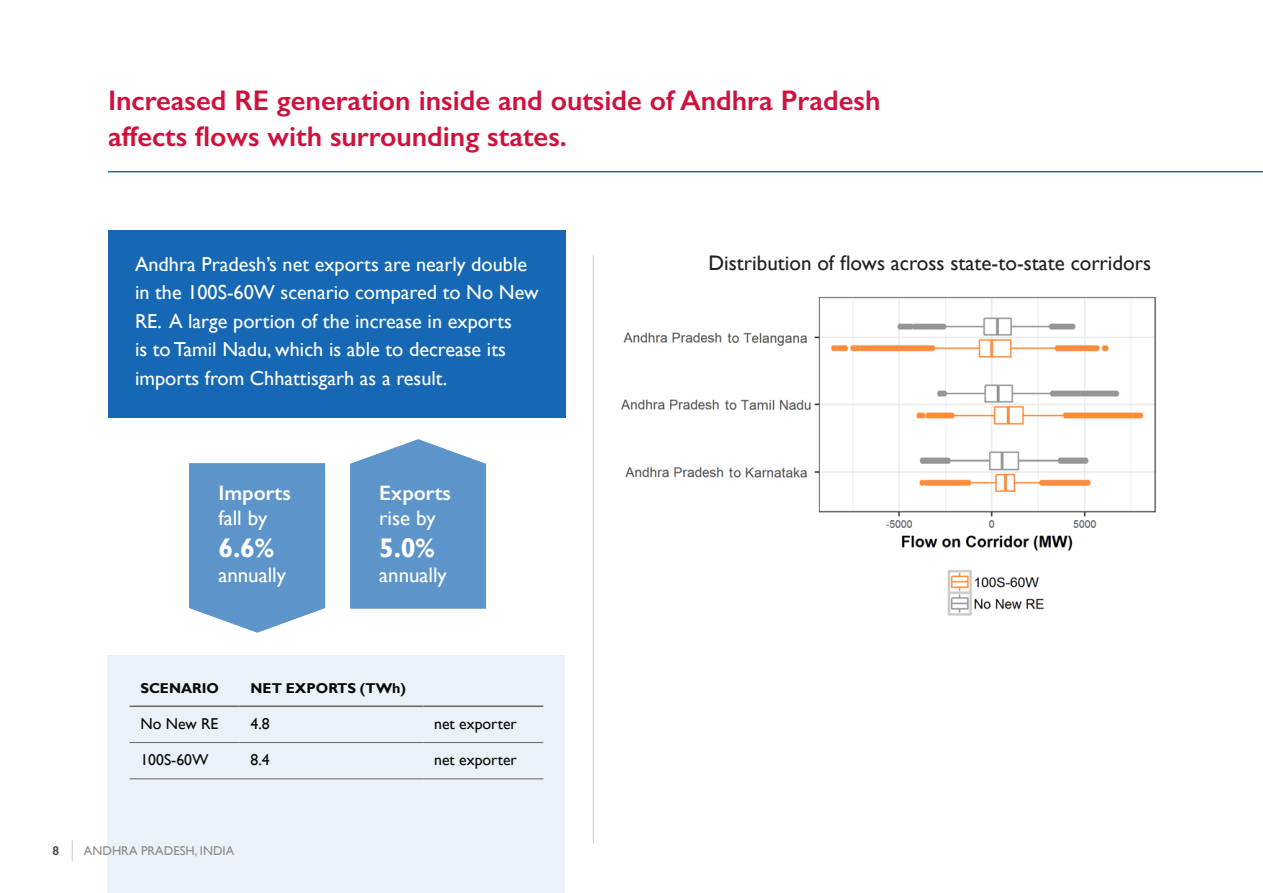
<style>
.page{position:relative;width:1263px;height:893px;background:#fff}
.page>*{position:absolute;margin:0;border:0;box-sizing:border-box;transform-origin:0 0}
.t1{font:600 28.5px/36px "Gill Sans";color:#cd123d}
.arrow_callouts{font:700 27px "Gill Sans";color:#fff}
.t2{font:21px "Gill Sans";color:#231f20}
.arrow_callouts-2{font:600 21px/25.5px "Gill Sans";color:#fff}
.arrow_callouts-3{font:21px "Gill Sans";color:#fff}
.callout_larger_text{font:20.25px/28.5px "Gill Sans";color:#fff}
.table_text{font:15.75px "Gill Sans";color:#070906}
.table_head{font:700 14.25px "Gill Sans";color:#070906}
.t3{font:12.75px "Gill Sans";color:#8d8a86}
.t4{font:600 12.75px "Gill Sans";color:#3e463d}
.s1{font-weight:400}
</style>
<div class="page">
<div style="left:108px;top:656px;width:457px;height:237px;background:#ebf1f9"></div>
<hr style="left:130px;top:705px;width:110px;height:2px;background:#6b6463">
<hr style="left:240px;top:705px;width:183px;height:2px;background:#6b6463">
<hr style="left:423px;top:705px;width:120px;height:2px;background:#6b6463">
<hr style="left:130px;top:742px;width:110px;height:1px;background:#6b6463">
<hr style="left:240px;top:742px;width:183px;height:1px;background:#6b6463">
<hr style="left:423px;top:742px;width:120px;height:1px;background:#6b6463">
<hr style="left:130px;top:778px;width:110px;height:1px;background:#6b6463">
<hr style="left:240px;top:778px;width:183px;height:1px;background:#6b6463">
<hr style="left:423px;top:778px;width:120px;height:1px;background:#6b6463">
<div style="left:108px;top:230px;width:458px;height:188px;background:#1768b4"></div>
<hr style="left:593px;top:255px;width:1px;height:589px;background:#ceccc9">
<hr style="left:108px;top:171px;width:1155px;height:1px;background:#1768b4">
<svg style="left:189px;top:463px;width:136px;height:170px;background:#699ccd"></svg>
<svg style="left:350px;top:439px;width:136px;height:170px;background:#699ccd"></svg>
<img style="left:621px;top:296px;width:535px;height:320px">
<svg style="left:72px;top:840px;width:1px;height:21px"></svg>
<h3 class="t1" style="left:108px;top:82px;width:774px">Increased RE generation inside and outside of Andhra Pradesh affects flows with surrounding states.</h3>
<p class="callout_larger_text" style="left:135px;top:249px;width:405px">Andhra Pradesh’s net exports are nearly double in the 100S-60W scenario compared to No New RE. A large portion of the increase in exports<br>is to Tamil Nadu, which is able to decrease its imports from Chhattisgarh as a result.</p>
<p class="arrow_callouts-2" style="left:218px;top:480px;width:74px">Imports <span class="s1">fall by</span></p>
<p class="arrow_callouts" style="left:218px;top:531px;width:57px">6.6%</p>
<p class="arrow_callouts-3" style="left:218px;top:563px;width:69px">annually</p>
<p class="arrow_callouts-2" style="left:379px;top:480px;width:73px">Exports <span class="s1">rise by</span></p>
<p class="arrow_callouts" style="left:379px;top:531px;width:57px">5.0%</p>
<p class="arrow_callouts-3" style="left:379px;top:563px;width:69px">annually</p>
<p class="table_head" style="left:140px;top:679px;width:80px">SCENARIO</p>
<p class="table_head" style="left:251px;top:679px;width:157px">NET EXPORTS (TWh)</p>
<p class="table_text" style="left:140px;top:715px;width:80px">No New RE</p>
<p class="table_text" style="left:251px;top:715px;width:21px">4.8</p>
<p class="table_text" style="left:434px;top:715px;width:84px">net exporter</p>
<p class="table_text" style="left:140px;top:751px;width:70px">100S-60W</p>
<p class="table_text" style="left:251px;top:751px;width:21px">8.4</p>
<p class="table_text" style="left:434px;top:751px;width:84px">net exporter</p>
<p class="t4" style="left:52px;top:843px;width:8px">8</p>
<p class="t3" style="left:84px;top:844px;width:152px">ANDHRA PRADESH, INDIA</p>
<p class="t2" style="left:708px;top:250px;width:444px">Distribution of flows across state-to-state corridors</p>
</div>
